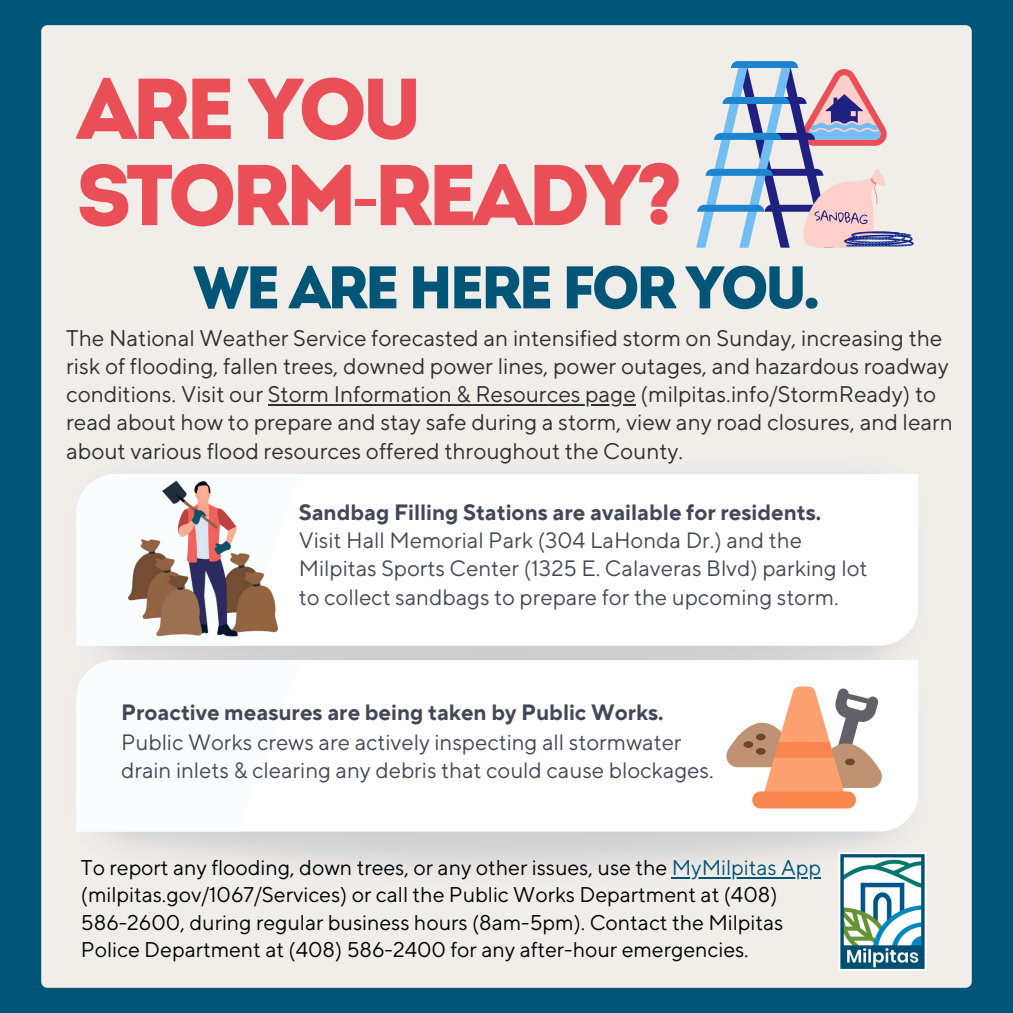
<style>
.page{position:relative;width:1013px;height:1013px;background:#fff}
.page>*{position:absolute;margin:0;border:0;box-sizing:border-box;transform-origin:0 0}
.t1{font:86px/86.2px "Intro";letter-spacing:-.075em;color:#ea4f57}
.t2{font:60px "Intro";letter-spacing:-.075em;color:#015677}
.t3{font:22.5px/28.1px "TT Norms Pro";color:#302f2f}
.t4{font:22.12px/28.5px "TT Norms Pro";color:#424856}
.t5{font:700 22.12px "TT Norms Pro";color:#424856}
.t6{font:21.25px/27.2px "TT Norms Pro";color:#000}
.s1{font-family:"Noto Sans"}
.s2{color:#015677}
</style>
<div class="page">
<div style="left:0;top:0;width:1012px;height:1012px;background:#015677"></div>
<div style="left:41px;top:25px;width:930px;height:962px;background:#f1ede9"></div>
<svg style="left:696px;top:61px;width:217px;height:187px;background:#c3c3d4"></svg>
<img style="left:838px;top:888px;width:88px;height:82px">
<div style="left:66px;top:456px;width:862px;height:186px;background:#efebe8"></div>
<div style="left:300px;top:474px;width:618px;height:168px;background:#fff"></div>
<div style="left:76px;top:474px;width:224px;height:168px;background:#fafdfd"></div>
<img style="left:66px;top:642px;width:862px;height:246px">
<div style="left:300px;top:660px;width:618px;height:171px;background:#fff"></div>
<div style="left:76px;top:660px;width:224px;height:171px;background:#fafdfd"></div>
<svg style="left:726px;top:686px;width:155px;height:122px;background:#e7baa3"></svg>
<hr style="left:268px;top:404px;width:368px;height:2px;background:#302f2f">
<img style="left:113px;top:469px;width:179px;height:179px">
<p class="t1" style="left:76px;top:74px;width:607px">ARE YOU<br>STORM<span class="s1">-</span>READY?</p>
<p class="t2" style="left:193px;top:263px;width:629px">WE ARE HERE FOR YOU.</p>
<p class="t3" style="left:66px;top:325px;width:884px">The National Weather Service forecasted an intensified storm on Sunday, increasing the risk of flooding, fallen trees, downed power lines, power outages, and hazardous roadway conditions. Visit our Storm Information &amp; Resources page (milpitas.info/StormReady) to</p>
<h3 class="t3" style="left:66px;top:409px;width:888px">read about how to prepare and stay safe during a storm, view any road closures, and learn about various flood resources offered throughout the County.</h3>
<p class="t5" style="left:299px;top:498px;width:524px">Sandbag Filling Stations are available for residents.</p>
<p class="t4" style="left:299px;top:526px;width:570px">Visit Hall Memorial Park (304 LaHonda Dr.) and the<br>Milpitas Sports Center (1325 E. Calaveras Blvd) parking lot to collect sandbags to prepare for the upcoming storm.</p>
<h3 class="t5" style="left:121px;top:699px;width:544px">Proactive measures are being taken by Public Works.</h3>
<p class="t4" style="left:121px;top:728px;width:594px">Public Works crews are actively inspecting all stormwater drain inlets &amp; clearing any debris that could cause blockages.</p>
<p class="t6" style="left:81px;top:854px;width:741px">To report any flooding, down trees, or any other issues, use the <span class="s2">MyMilpitas App</span></p>
<h1 class="t6" style="left:81px;top:882px;width:703px">(milpitas.gov/1067/Services) or call the Public Works Department at (408)<br>586-2600, during regular business hours (8am-5pm). Contact the Milpitas<br>Police Department at (408) 586-2400 for any after-hour emergencies.</h1>
</div>
